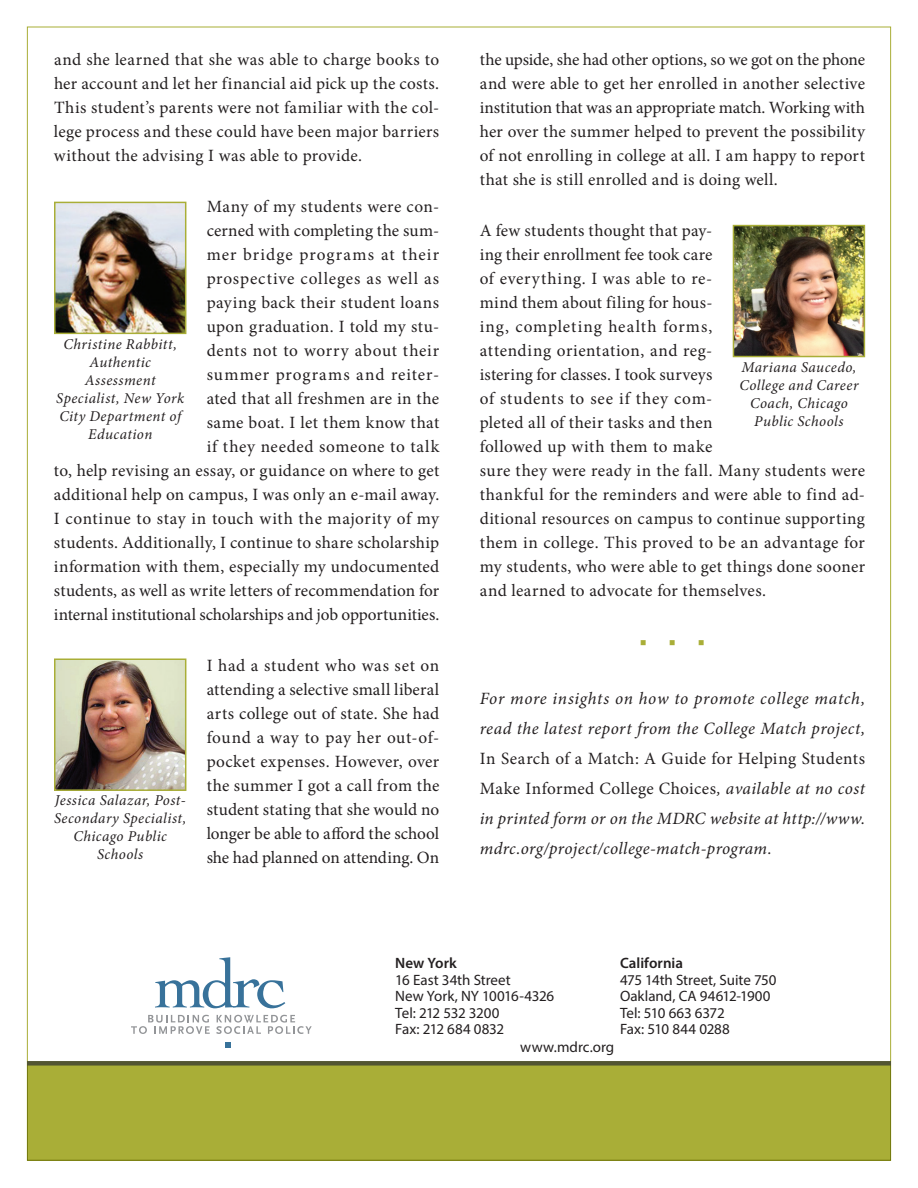
<style>
.page{position:relative;width:918px;height:1188px;background:#fff}
.page>*{position:absolute;margin:0;border:0;box-sizing:border-box;transform-origin:0 0}
.t1{font:17.25px/24px "Minion Pro";letter-spacing:.02em;color:#231f20;text-align:justify}
.t2{font:italic 17.25px/30px "Minion Pro";letter-spacing:.025em;color:#231f20}
.t3{font:17.25px "Minion Pro";color:#a9ae37}
.t4{font:italic 15px/18px "Minion Pro";letter-spacing:.03em;color:#231f20;text-align:center}
.t5{font:15px/16.5px "Myriad Pro";letter-spacing:-.005em;color:#231f20}
.t6{font:600 15px "Myriad Pro";color:#231f20}
.s1{font-style:normal}
</style>
<div class="page">
<div style="left:27px;top:1064px;width:864px;height:97px;background:#a9ae37"></div>
<div style="left:27px;top:1061px;width:864px;height:5px;background:#525532"></div>
<svg style="left:155px;top:957px;width:130px;height:51px"></svg>
<svg style="left:131px;top:1015px;width:79px;height:19px"></svg>
<svg style="left:216px;top:1015px;width:96px;height:19px"></svg>
<svg style="left:225px;top:1042px;width:6px;height:6px"></svg>
<img style="left:57px;top:205px;width:126px;height:126px">
<div style="left:54px;top:202px;width:132px;height:132px;border:2px solid #a9ae37"></div>
<img style="left:57px;top:661px;width:126px;height:127px">
<div style="left:54px;top:658px;width:132px;height:133px;border:2px solid #a9ae37"></div>
<img style="left:736px;top:228px;width:126px;height:126px">
<div style="left:733px;top:225px;width:132px;height:132px;border:2px solid #a9ae37"></div>
<p class="t1" style="left:54px;top:48px;width:387px">and she learned that she was able to charge books to her account and let her financial aid pick up the costs.<br>This student’s parents were not familiar with the col&shy;lege process and these could have been major barriers without the advising I was able to provide.</p>
<p class="t1" style="left:54px;top:195px;width:387px;text-align:right">Many of my students were con-<br>cerned with completing the sum-<br>mer bridge programs at their<br>prospective colleges as well as<br>paying back their student loans<br>upon graduation. I told my stu-<br>dents not to worry about their<br>summer programs and reiter-<br>ated that all freshmen are in the<br>same boat. I let them know that<br>if they needed someone to talk<br>to, help revising an essay, or guidance on where to get additional help on campus, I was only an e-mail away.<br>I continue to stay in touch with the majority of my students. Additionally, I continue to share scholarship information with them, especially my undocumented students, as well as write letters of recommendation for internal institutional scholarships and job opportunities.</p>
<p class="t1" style="left:207px;top:654px;width:234px">I had a student who was set on attending a selective small liberal arts college out of state. She had found a way to pay her out-of&shy;pocket expenses. However, over the summer I got a call from the student stating that she would no longer be able to afford the school she had planned on attending. On</p>
<p class="t4" style="left:56px;top:335px;width:129px">Christine Rabbitt,<br>Authentic<br>Assessment<br>Specialist, New York<br>City Department of<br>Education</p>
<p class="t4" style="left:54px;top:792px;width:134px">Jessica Salazar, Post-<br>Secondary Specialist,<br>Chicago Public<br>Schools</p>
<p class="t1" style="left:480px;top:48px;width:387px">the upside, she had other options, so we got on the phone and were able to get her enrolled in another selective institution that was an appropriate match. Working with her over the summer helped to prevent the possibility of not enrolling in college at all. I am happy to report that she is still enrolled and is doing well.</p>
<p class="t1" style="left:480px;top:219px;width:387px;text-align:left">A few students thought that pay-<br>ing their enrollment fee took care<br>of everything. I was able to re-<br>mind them about filing for hous-<br>ing, completing health forms,<br>attending orientation, and reg-<br>istering for classes. I took surveys<br>of students to see if they com-<br>pleted all of their tasks and then<br>followed up with them to make<br>sure they were ready in the fall. Many students were thankful for the reminders and were able to find ad&shy;ditional resources on campus to continue supporting them in college. This proved to be an advantage for my students, who were able to get things done sooner and learned to advocate for themselves.</p>
<p class="t4" style="left:739px;top:358px;width:121px">Mariana Saucedo,<br>College and Career<br>Coach, Chicago<br>Public Schools</p>
<p class="t3" style="left:640px;top:630px;width:38px">■ ■</p>
<p class="t3" style="left:698px;top:630px;width:9px">■</p>
<p class="t2" style="left:480px;top:683px;width:387px">For more insights on how to promote college match, read the latest report from the College Match project,</p>
<p class="t2" style="left:480px;top:743px;width:387px;text-align:justify"><span class="s1">In Search of a Match: A Guide for Helping Students Make Informed College Choices</span>, available at no cost in printed form or on the MDRC website at http://www. mdrc.org/project/college-match-program.</p>
<p class="t6" style="left:395px;top:954px;width:63px">New York</p>
<p class="t5" style="left:395px;top:971px;width:160px">16 East 34th Street<br>New York, NY 10016-4326<br>Tel: 212 532 3200<br>Fax: 212 684 0832</p>
<p class="t6" style="left:620px;top:954px;width:64px">California</p>
<p class="t5" style="left:620px;top:971px;width:158px">475 14th Street, Suite 750<br>Oakland, CA 94612-1900<br>Tel: 510 663 6372<br>Fax: 510 844 0288</p>
<p class="t5" style="left:520px;top:1038px;width:95px">www.mdrc.org</p>
</div>
